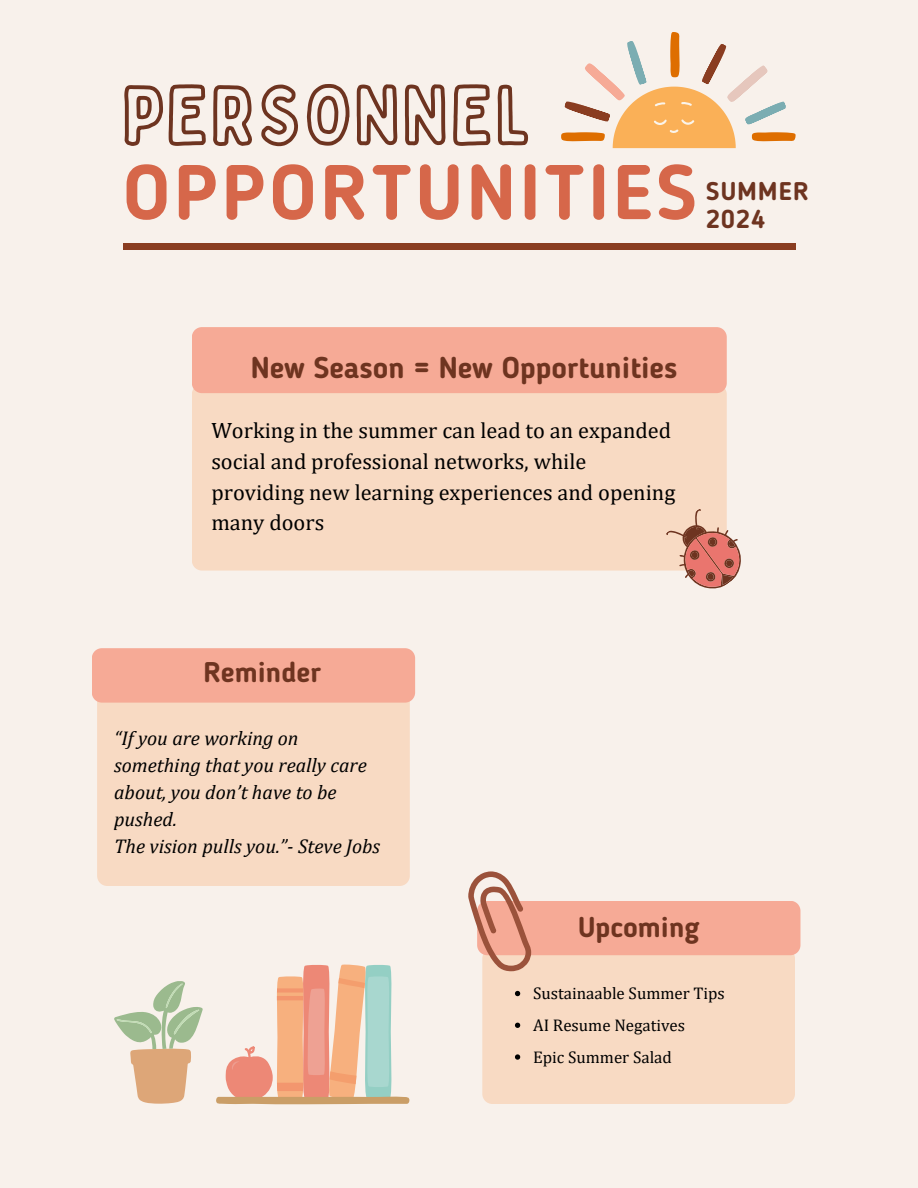
<style>
.page{position:relative;width:918px;height:1188px;background:#f8f1eb}
.page>*{position:absolute;margin:0;border:0;box-sizing:border-box;transform-origin:0 0}
.t1{font:700 76.8px "Blogger Sans";letter-spacing:.05em;color:#d6674a}
.t2{font:700 29.85px "Blogger Sans";color:#6e3420}
.t3{font:700 28.35px "Blogger Sans";color:#6e3420}
.t4{font:700 25.35px "Blogger Sans";letter-spacing:.05em;color:#6e3420}
.t5{font:22.35px/30.8px "Cambria";color:#000}
.t6{font:italic 19.95px/27px "Cambria";color:#000}
.t7{font:16.95px "Cambria";color:#000}
</style>
<div class="page">
<svg style="left:561px;top:32px;width:234px;height:116px"></svg>
<div style="left:192px;top:393px;width:535px;height:178px;background:#f8dac3"></div>
<div style="left:192px;top:327px;width:535px;height:66px;background:#f6aa96"></div>
<div style="left:97px;top:703px;width:313px;height:183px;background:#f8dac3"></div>
<div style="left:92px;top:648px;width:323px;height:55px;background:#f6aa96"></div>
<div style="left:123px;top:243px;width:672px;height:6px;background:#8a3d21"></div>
<div style="left:482px;top:971px;width:313px;height:133px;background:#f8dac3"></div>
<svg style="left:468px;top:871px;width:332px;height:100px"></svg>
<svg style="left:657px;top:501px;width:84px;height:88px"></svg>
<svg style="left:216px;top:964px;width:193px;height:140px"></svg>
<svg style="left:114px;top:981px;width:89px;height:123px"></svg>
<svg style="left:515px;top:991px;width:5px;height:5px"></svg>
<svg style="left:515px;top:1023px;width:5px;height:5px"></svg>
<svg style="left:515px;top:1054px;width:5px;height:6px"></svg>
<svg style="left:124px;top:84px;width:405px;height:63px"></svg>
<h6 class="t1" style="left:123px;top:161px;width:575px">OPPORTUNITIES</h6>
<h3 class="t4" style="left:706px;top:181px;width:104px">SUMMER</h3>
<h3 class="t4" style="left:706px;top:209px;width:60px">2024</h3>
<h4 class="t2" style="left:251px;top:355px;width:428px">New Season = New Opportunities</h4>
<h3 class="t5" style="left:211px;top:415px;width:465px">Working in the summer can lead to an expanded social and professional networks, while providing new learning experiences and opening many doors</h3>
<p class="t3" style="left:204px;top:660px;width:119px">Reminder</p>
<h5 class="t6" style="left:114px;top:724px;width:268px">“If you are working on something that you really care about, you don’t have to be pushed.<br>The vision pulls you.”- Steve Jobs</h5>
<p class="t3" style="left:578px;top:916px;width:123px">Upcoming</p>
<p class="t7" style="left:533px;top:983px;width:193px">Sustainaable Summer Tips</p>
<p class="t7" style="left:533px;top:1015px;width:154px">AI Resume Negatives</p>
<h2 class="t7" style="left:533px;top:1047px;width:140px">Epic Summer Salad</h2>
</div>
